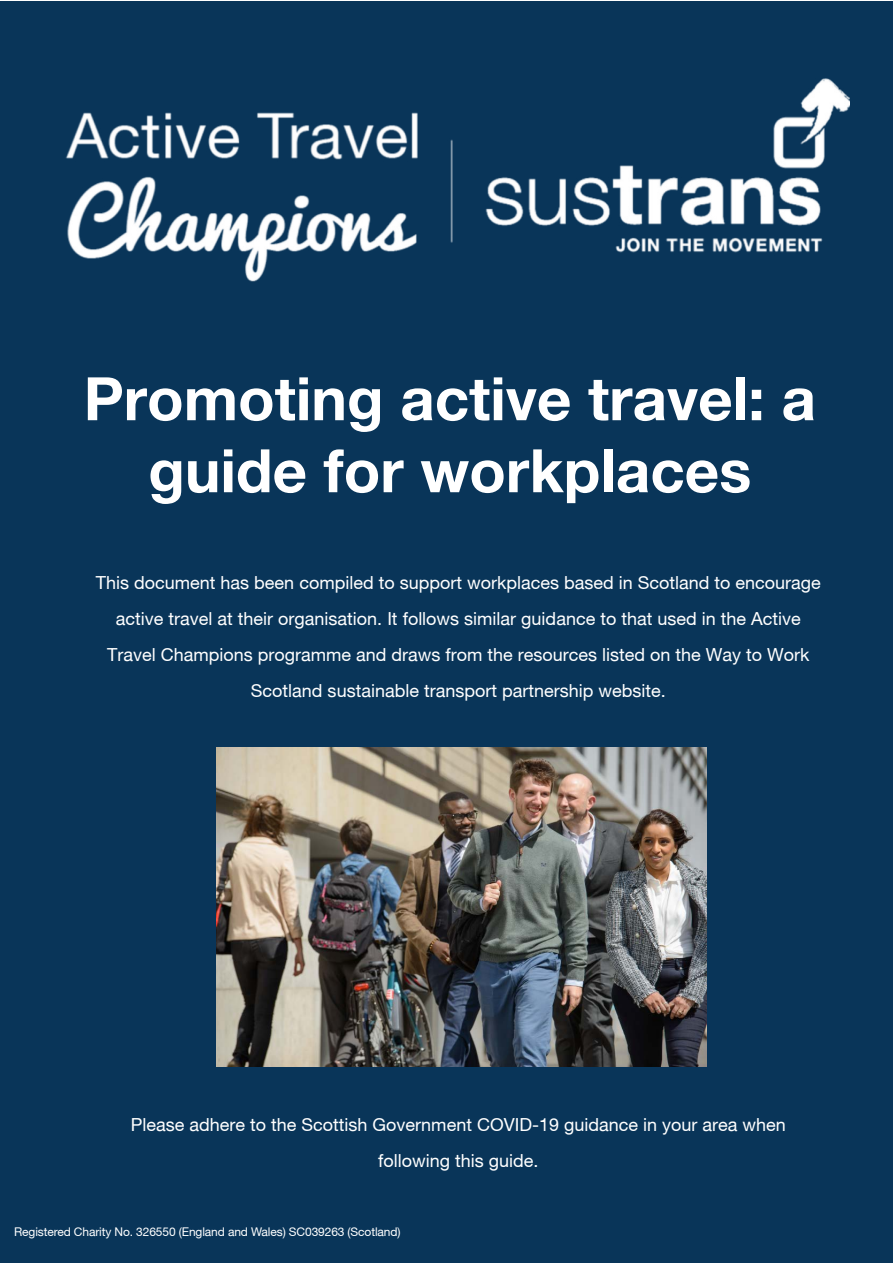
<style>
.page{position:relative;width:893px;height:1263px;background:#fff}
.page>*{position:absolute;margin:0;border:0;box-sizing:border-box;transform-origin:0 0}
.t1{font:700 60px/72px "Helvetica 55 Roman";color:#fff;text-align:center}
.t2{font:18px/36px "Helvetica 55 Roman";color:#fff;text-align:center}
.t3{font:12px "Helvetica 55 Roman";letter-spacing:-.01em;color:#fff}
</style>
<div class="page">
<div style="left:0;top:2px;width:893px;height:1259px;background:#093559"></div>
<div style="left:0;top:1202px;width:893px;height:61px;background:#093559"></div>
<img style="left:65px;top:79px;width:784px;height:203px">
<img style="left:217px;top:748px;width:489px;height:319px">
<h1 class="t1" style="left:84px;top:361px;width:734px">Promoting active travel: a guide for workplaces</h1>
<p class="t2" style="left:96px;top:564px;width:726px">This document has been compiled to support workplaces based in Scotland to encourage active travel at their organisation. It follows similar guidance to that used in the Active Travel Champions programme and draws from the resources listed on the Way to Work Scotland sustainable transport partnership website.</p>
<p class="t2" style="left:131px;top:1106px;width:656px">Please adhere to the Scottish Government COVID-19 guidance in your area when following this guide.</p>
<p class="t3" style="left:14px;top:1225px;width:388px">Registered Charity No. 326550 (England and Wales) SC039263 (Scotland)</p>
</div>
